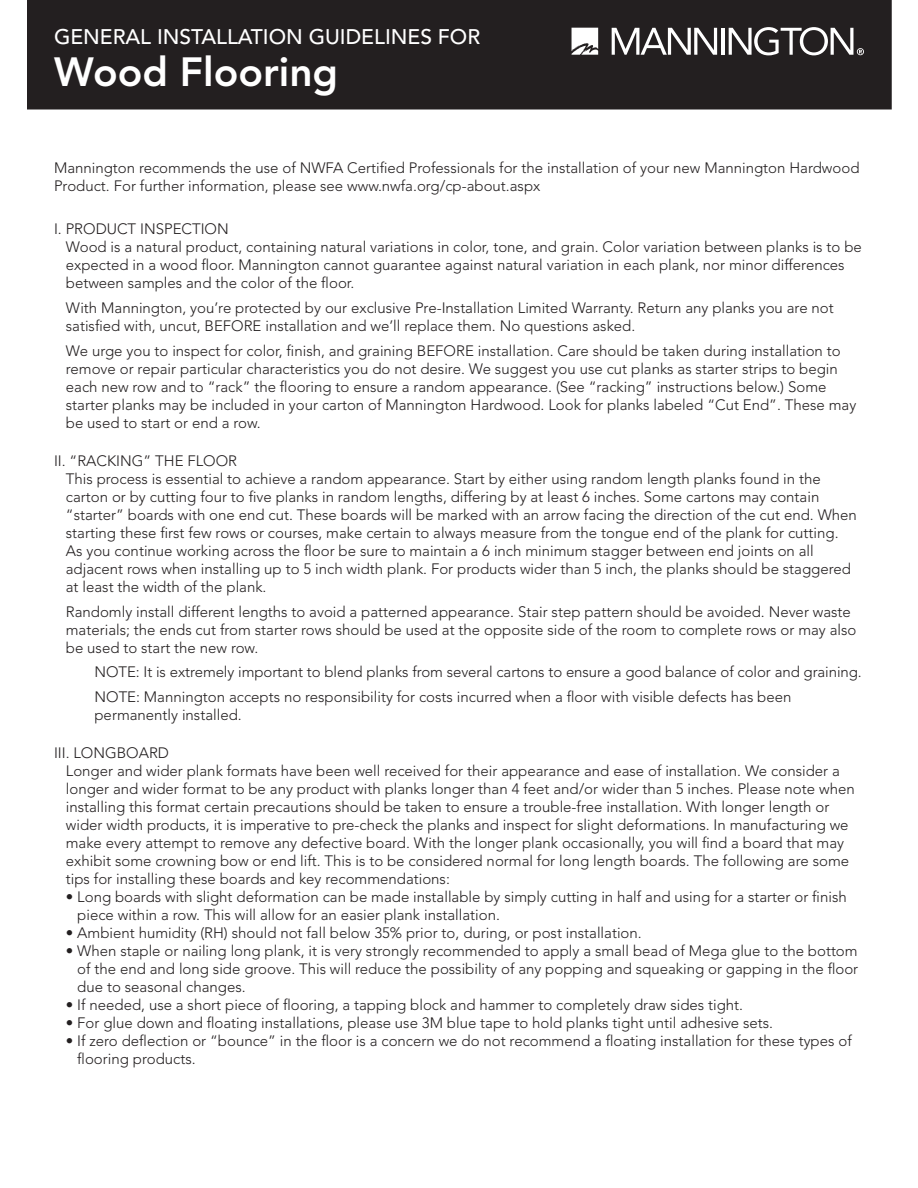
<style>
.page{position:relative;width:918px;height:1188px;background:#fff}
.page>*{position:absolute;margin:0;border:0;box-sizing:border-box;transform-origin:0 0}
.t1{font:800 40.5px "Avenir LT Std";color:#fff}
.t2{font:500 21px "Avenir LT Std";color:#fff}
.t3{font:300 15px/18px "Avenir";color:#231f20}
</style>
<div class="page">
<div style="left:28px;top:1px;width:863px;height:108px;background:#231f20"></div>
<div style="left:27px;top:0;width:865px;height:110px;border:2px solid #231f20"></div>
<svg style="left:612px;top:28px;width:105px;height:27px"></svg>
<hr style="left:721px;top:28px;width:3px;height:27px;background:#fff">
<svg style="left:572px;top:28px;width:26px;height:27px"></svg>
<svg style="left:729px;top:27px;width:135px;height:28px"></svg>
<p class="t2" style="left:54px;top:24px;width:428px">GENERAL INSTALLATION GUIDELINES FOR</p>
<p class="t1" style="left:54px;top:48px;width:286px">Wood Flooring</p>
<p class="t3" style="left:54px;top:159px;width:807px">Mannington recommends the use of NWFA Certified Professionals for the installation of your new Mannington Hardwood<br>Product. For further information, please see www.nwfa.org/cp-about.aspx</p>
<p class="t3" style="left:54px;top:220px;width:176px">I. PRODUCT INSPECTION</p>
<p class="t3" style="left:66px;top:238px;width:798px">Wood is a natural product, containing natural variations in color, tone, and grain. Color variation between planks is to be expected in a wood floor. Mannington cannot guarantee against natural variation in each plank, nor minor differences between samples and the color of the floor.</p>
<p class="t3" style="left:66px;top:299px;width:769px">With Mannington, you’re protected by our exclusive Pre-Installation Limited Warranty. Return any planks you are not satisfied with, uncut, BEFORE installation and we’ll replace them. No questions asked.</p>
<p class="t3" style="left:66px;top:341px;width:792px">We urge you to inspect for color, finish, and graining BEFORE installation. Care should be taken during installation to remove or repair particular characteristics you do not desire. We suggest you use cut planks as starter strips to begin each new row and to “rack” the flooring to ensure a random appearance. (See “racking” instructions below.) Some starter planks may be included in your carton of Mannington Hardwood. Look for planks labeled “Cut End”. These may be used to start or end a row.</p>
<p class="t3" style="left:54px;top:452px;width:185px">II. “RACKING” THE FLOOR</p>
<p class="t3" style="left:66px;top:470px;width:793px">This process is essential to achieve a random appearance. Start by either using random length planks found in the carton or by cutting four to five planks in random lengths, differing by at least 6 inches. Some cartons may contain “starter” boards with one end cut. These boards will be marked with an arrow facing the direction of the cut end. When starting these first few rows or courses, make certain to always measure from the tongue end of the plank for cutting.<br>As you continue working across the floor be sure to maintain a 6 inch minimum stagger between end joints on all adjacent rows when installing up to 5 inch width plank. For products wider than 5 inch, the planks should be staggered at least the width of the plank.</p>
<p class="t3" style="left:66px;top:602px;width:792px">Randomly install different lengths to avoid a patterned appearance. Stair step pattern should be avoided. Never waste materials; the ends cut from starter rows should be used at the opposite side of the room to complete rows or may also be used to start the new row.</p>
<p class="t3" style="left:94px;top:663px;width:769px">NOTE: It is extremely important to blend planks from several cartons to ensure a good balance of color and graining.</p>
<p class="t3" style="left:94px;top:688px;width:699px">NOTE: Mannington accepts no responsibility for costs incurred when a floor with visible defects has been permanently installed.</p>
<p class="t3" style="left:54px;top:744px;width:117px">III. LONGBOARD</p>
<p class="t3" style="left:66px;top:762px;width:790px">Longer and wider plank formats have been well received for their appearance and ease of installation. We consider a longer and wider format to be any product with planks longer than 4 feet and/or wider than 5 inches. Please note when installing this format certain precautions should be taken to ensure a trouble-free installation. With longer length or wider width products, it is imperative to pre-check the planks and inspect for slight deformations. In manufacturing we make every attempt to remove any defective board. With the longer plank occasionally, you will find a board that may exhibit some crowning bow or end lift. This is to be considered normal for long length boards. The following are some tips for installing these boards and key recommendations:</p>
<p class="t3" style="left:77px;top:888px;width:771px;text-indent:-11px">• Long boards with slight deformation can be made installable by simply cutting in half and using for a starter or finish piece within a row. This will allow for an easier plank installation.</p>
<p class="t3" style="left:66px;top:924px;width:577px">• Ambient humidity (RH) should not fall below 35% prior to, during, or post installation.</p>
<p class="t3" style="left:77px;top:942px;width:782px;text-align:justify;text-indent:-11px">• When staple or nailing long plank, it is very strongly recommended to apply a small bead of Mega glue to the bottom of the end and long side groove. This will reduce the possibility of any popping and squeaking or gapping in the floor due to seasonal changes.</p>
<p class="t3" style="left:66px;top:996px;width:679px">• If needed, use a short piece of flooring, a tapping block and hammer to completely draw sides tight.</p>
<p class="t3" style="left:66px;top:1014px;width:709px">• For glue down and floating installations, please use 3M blue tape to hold planks tight until adhesive sets.</p>
<p class="t3" style="left:77px;top:1032px;width:776px;text-indent:-11px">• If zero deflection or “bounce” in the floor is a concern we do not recommend a floating installation for these types of flooring products.</p>
</div>
